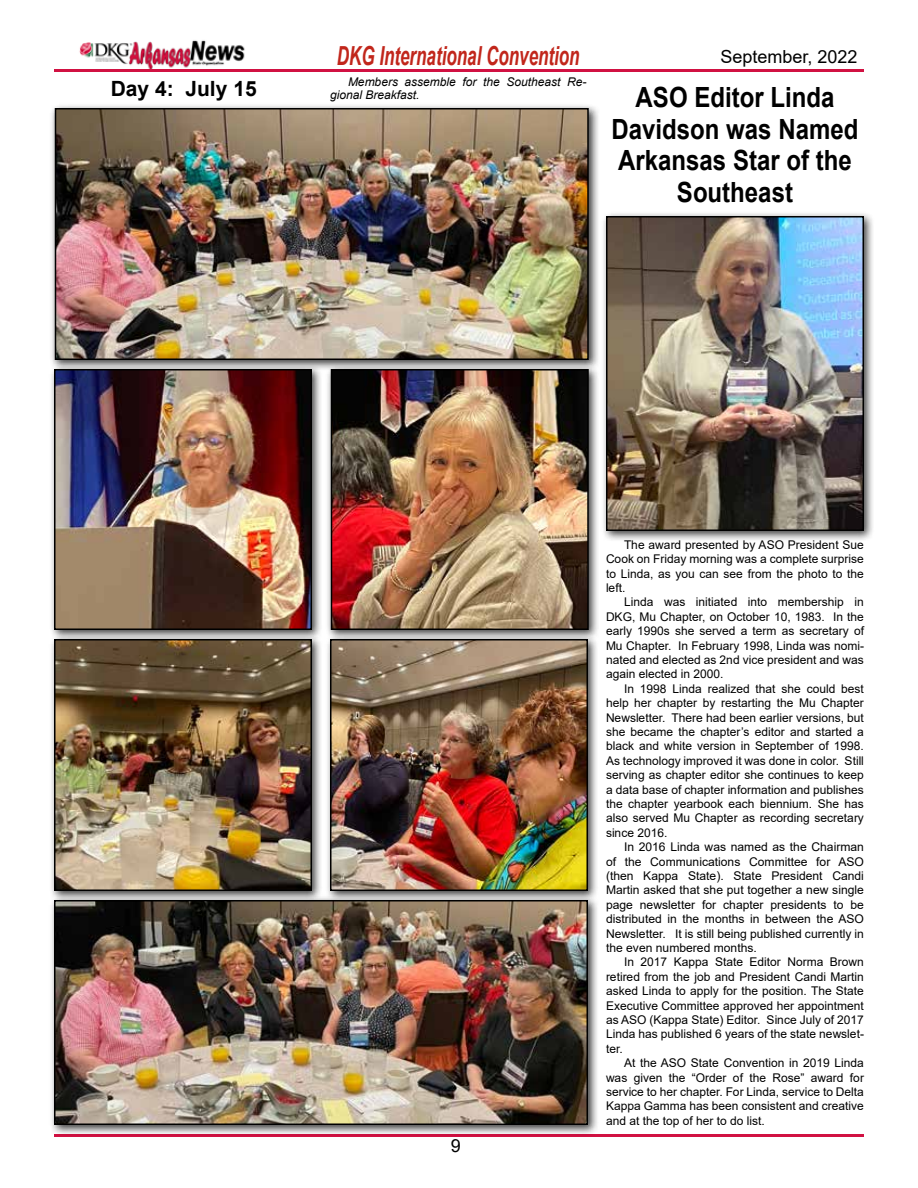
<style>
.page{position:relative;width:918px;height:1188px;background:#fff}
.page>*{position:absolute;margin:0;border:0;box-sizing:border-box;transform-origin:0 0}
.t1{font:700 27.9px/31.5px "Arial";color:#000;text-align:center;scale:.86 1}
.t2{font:italic 700 26.25px "Arial";color:#c1261b;scale:.65 1}
.t3{font:700 21px "Arial";color:#000}
.t4{font:18px "Arial";color:#000}
.t5{font:12px/14.4px "Arial";color:#000;text-align:justify}
.t6{font:italic 12px/13.5px "Arial";color:#000}
</style>
<div class="page">
<img style="left:79px;top:40px;width:166px;height:29px">
<hr style="left:54px;top:69px;width:810px;height:3px;background:#d11142">
<hr style="left:54px;top:1134px;width:810px;height:3px;background:#d11142">
<div style="left:326px;top:364px;width:274px;height:277px;background:#000;opacity:.75"></div>
<img style="left:334px;top:372px;width:252px;height:255px">
<div style="left:331px;top:369px;width:258px;height:261px;border:2px solid #000"></div>
<div style="left:50px;top:103px;width:550px;height:268px;background:#000;opacity:.75"></div>
<img style="left:58px;top:111px;width:528px;height:246px">
<div style="left:55px;top:108px;width:534px;height:252px;border:2px solid #000"></div>
<div style="left:49px;top:364px;width:274px;height:277px;background:#000;opacity:.75"></div>
<img style="left:57px;top:372px;width:252px;height:255px">
<div style="left:54px;top:369px;width:258px;height:261px;border:2px solid #000"></div>
<div style="left:601px;top:211px;width:274px;height:331px;background:#000;opacity:.75"></div>
<img style="left:609px;top:219px;width:252px;height:309px">
<div style="left:606px;top:216px;width:258px;height:315px;border:2px solid #000"></div>
<div style="left:325px;top:634px;width:274px;height:268px;background:#000;opacity:.75"></div>
<img style="left:333px;top:642px;width:252px;height:246px">
<div style="left:330px;top:639px;width:258px;height:252px;border:2px solid #000"></div>
<div style="left:49px;top:895px;width:550px;height:241px;background:#000;opacity:.75"></div>
<img style="left:57px;top:903px;width:528px;height:219px">
<div style="left:54px;top:900px;width:534px;height:225px;border:2px solid #000"></div>
<div style="left:49px;top:634px;width:274px;height:268px;background:#000;opacity:.75"></div>
<img style="left:57px;top:642px;width:252px;height:246px">
<div style="left:54px;top:639px;width:258px;height:252px;border:2px solid #000"></div>
<h2 class="t2" style="left:337px;top:39px;width:375px">DKG International Convention</h2>
<h3 class="t4" style="left:721px;top:44px;width:139px">September, 2022</h3>
<h3 class="t3" style="left:111px;top:74px;width:147px">Day 4: July 15</h3>
<p class="t6" style="left:330px;top:75px;width:258px;text-indent:18px">Members assemble for the Southeast Re&shy;gional Breakfast.</p>
<h1 class="t1" style="left:612px;top:82px;width:288px">ASO Editor Linda<br>Davidson was Named<br>Arkansas Star of the<br>Southeast</h1>
<h3 class="t4" style="left:451px;top:1133px;width:12px">9</h3>
<p class="t5" style="left:606px;top:537px;width:260px;text-indent:18px">The award presented by ASO President Sue Cook on Friday morning was a complete surprise to Linda, as you can see from the photo to the left.</p>
<p class="t5" style="left:606px;top:595px;width:260px;text-indent:18px">Linda was initiated into membership in DKG, Mu Chapter, on October 10, 1983. In the early 1990s she served a term as secretary of Mu Chapter. In February 1998, Linda was nomi&shy;nated and elected as 2nd vice president and was again elected in 2000.</p>
<p class="t5" style="left:606px;top:681px;width:259px;text-indent:18px">In 1998 Linda realized that she could best help her chapter by restarting the Mu Chapter Newsletter. There had been earlier versions, but she became the chapter’s editor and started a black and white version in September of 1998.<br>As technology improved it was done in color. Still serving as chapter editor she continues to keep a data base of chapter information and publishes the chapter yearbook each biennium. She has also served Mu Chapter as recording secretary since 2016.</p>
<p class="t5" style="left:606px;top:840px;width:259px;text-indent:18px">In 2016 Linda was named as the Chairman of the Communications Committee for ASO (then Kappa State). State President Candi Martin asked that she put together a new single page newsletter for chapter presidents to be distributed in the months in between the ASO Newsletter. It is still being published currently in the even numbered months.</p>
<p class="t5" style="left:606px;top:955px;width:259px;text-indent:18px">In 2017 Kappa State Editor Norma Brown retired from the job and President Candi Martin asked Linda to apply for the position. The State Executive Committee approved her appointment as ASO (Kappa State) Editor. Since July of 2017<br>Linda has published 6 years of the state newslet&shy;ter.</p>
<p class="t5" style="left:606px;top:1056px;width:259px;text-indent:18px">At the ASO State Convention in 2019 Linda was given the “Order of the Rose” award for service to her chapter. For Linda, service to Delta Kappa Gamma has been consistent and creative and at the top of her to do list.</p>
</div>
